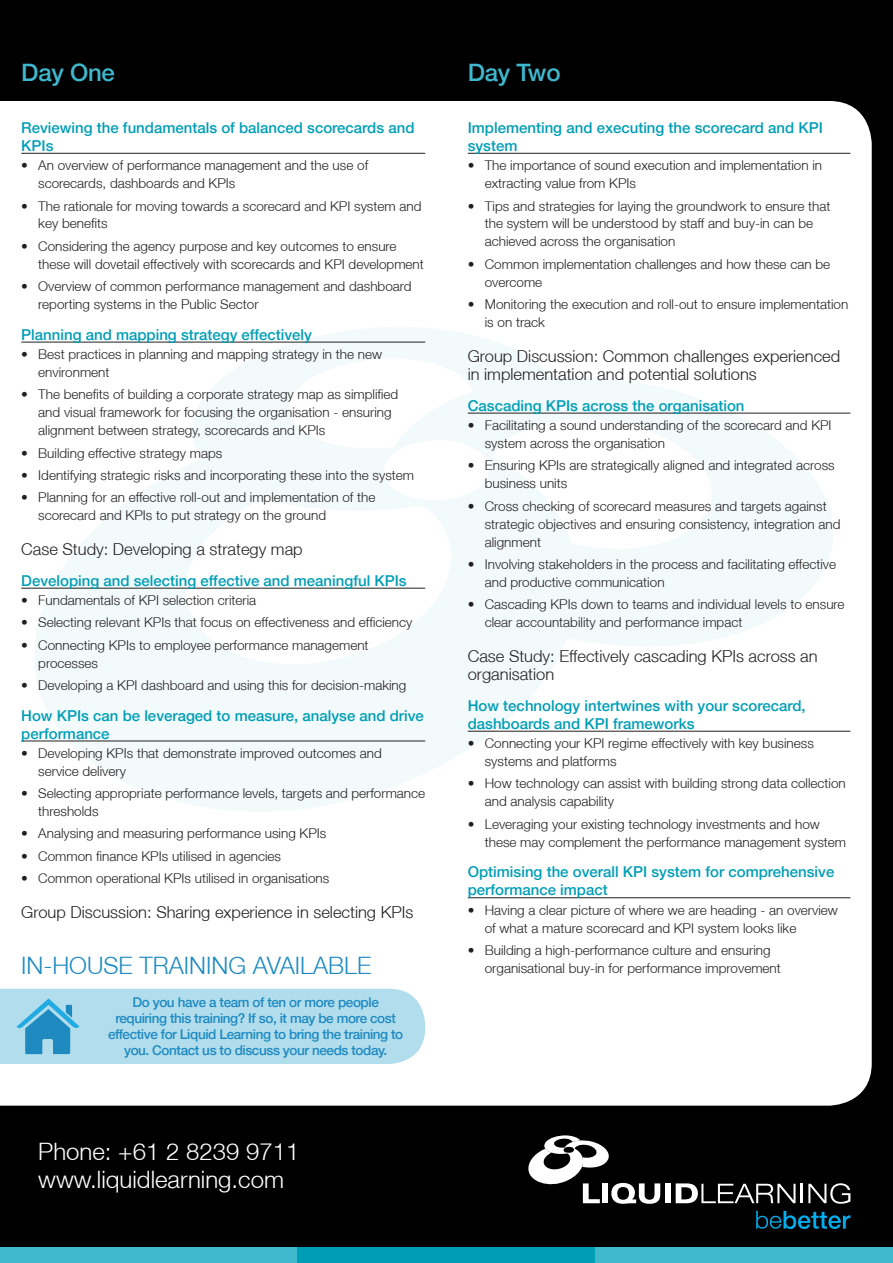
<style>
.page{position:relative;width:893px;height:1263px;background:#000}
.page>*{position:absolute;margin:0;border:0;box-sizing:border-box;transform-origin:0 0}
.t1{font:300 24px/28.5px "Helvetica Neue";color:#fff}
.t2{font:300 24px "Helvetica Neue";color:#1e8ac0}
.t3{font:500 24px "Helvetica Neue";letter-spacing:-.01em;color:#3fb8ce}
.t4{font:300 16.5px/18px "Helvetica Neue";color:#231f20}
.t5{font:500 15px/18px "Helvetica Neue";color:#009eb6}
.t6{font:300 13.5px/18px "Helvetica Neue";color:#231f20}
.t7{font:500 13.5px/16.2px "Helvetica Neue";letter-spacing:-.03em;color:#1e8ac0;text-align:center}
</style>
<div class="page">
<div style="left:0;top:101px;width:872px;height:1005px;background:#fff"></div>
<svg style="left:164px;top:325px;width:388px;height:120px;background:#f8fcfc"></svg>
<svg style="left:26px;top:445px;width:587px;height:368px;background:#f7fbfc"></svg>
<svg style="left:394px;top:366px;width:457px;height:298px;background:#f8fbfc"></svg>
<div style="left:0;top:1247px;width:298px;height:16px;background:#3fb8ce"></div>
<div style="left:298px;top:1247px;width:297px;height:16px;background:#009eb6"></div>
<div style="left:595px;top:1247px;width:298px;height:16px;background:#3fb8ce"></div>
<hr style="left:21px;top:153px;width:404px;height:1px;background:#231f20">
<hr style="left:21px;top:342px;width:404px;height:1px;background:#231f20">
<hr style="left:21px;top:588px;width:404px;height:1px;background:#231f20">
<hr style="left:21px;top:741px;width:404px;height:1px;background:#231f20">
<hr style="left:468px;top:153px;width:382px;height:1px;background:#231f20">
<hr style="left:468px;top:413px;width:382px;height:1px;background:#231f20">
<hr style="left:468px;top:731px;width:382px;height:1px;background:#231f20">
<hr style="left:468px;top:897px;width:382px;height:1px;background:#231f20">
<svg style="left:0;top:989px;width:425px;height:75px;background:#aad9eb"></svg>
<svg style="left:801px;top:1183px;width:49px;height:21px"></svg>
<div style="left:665px;top:1183px;width:6px;height:20px;background:#fff"></div>
<svg style="left:676px;top:1183px;width:119px;height:20px"></svg>
<svg style="left:528px;top:1135px;width:132px;height:69px"></svg>
<svg style="left:756px;top:1211px;width:94px;height:18px"></svg>
<h1 class="t3" style="left:21px;top:58px;width:95px">Day One</h1>
<h1 class="t3" style="left:468px;top:58px;width:94px">Day Two</h1>
<p class="t5" style="left:21px;top:118px;width:395px">Reviewing the fundamentals of balanced scorecards and<br>KPIs</p>
<p class="t6" style="left:38px;top:156px;width:331px;text-indent:-17px">• An overview of performance management and the use of scorecards, dashboards and KPIs</p>
<p class="t6" style="left:38px;top:196px;width:385px;text-indent:-17px">• The rationale for moving towards a scorecard and KPI system and key benefits</p>
<p class="t6" style="left:38px;top:237px;width:387px;text-indent:-17px">• Considering the agency purpose and key outcomes to ensure these will dovetail effectively with scorecards and KPI development</p>
<p class="t6" style="left:38px;top:277px;width:375px;text-indent:-17px">• Overview of common performance management and dashboard reporting systems in the Public Sector</p>
<p class="t5" style="left:21px;top:325px;width:292px">Planning and mapping strategy effectively</p>
<p class="t6" style="left:38px;top:345px;width:345px;text-indent:-17px">• Best practices in planning and mapping strategy in the new environment</p>
<p class="t6" style="left:38px;top:385px;width:362px;text-indent:-17px">• The benefits of building a corporate strategy map as simplified and visual framework for focusing the organisation - ensuring alignment between strategy, scorecards and KPIs</p>
<p class="t6" style="left:21px;top:443px;width:203px">• Building effective strategy maps</p>
<p class="t6" style="left:21px;top:466px;width:394px">• Identifying strategic risks and incorporating these into the system</p>
<p class="t6" style="left:38px;top:488px;width:339px;text-indent:-17px">• Planning for an effective roll-out and implementation of the scorecard and KPIs to put strategy on the ground</p>
<p class="t4" style="left:21px;top:540px;width:283px">Case Study: Developing a strategy map</p>
<p class="t5" style="left:21px;top:571px;width:387px">Developing and selecting effective and meaningful KPIs</p>
<p class="t6" style="left:21px;top:591px;width:237px">• Fundamentals of KPI selection criteria</p>
<p class="t6" style="left:21px;top:613px;width:393px">• Selecting relevant KPIs that focus on effectiveness and efficiency</p>
<p class="t6" style="left:38px;top:635px;width:332px;text-indent:-17px">• Connecting KPIs to employee performance management processes</p>
<p class="t6" style="left:21px;top:676px;width:387px">• Developing a KPI dashboard and using this for decision-making</p>
<p class="t5" style="left:21px;top:706px;width:404px">How KPIs can be leveraged to measure, analyse and drive performance</p>
<p class="t6" style="left:38px;top:744px;width:345px;text-indent:-17px">• Developing KPIs that demonstrate improved outcomes and service delivery</p>
<p class="t6" style="left:38px;top:784px;width:388px;text-indent:-17px">• Selecting appropriate performance levels, targets and performance thresholds</p>
<p class="t6" style="left:21px;top:824px;width:307px">• Analysing and measuring performance using KPIs</p>
<p class="t6" style="left:21px;top:847px;width:261px">• Common finance KPIs utilised in agencies</p>
<p class="t6" style="left:21px;top:869px;width:310px">• Common operational KPIs utilised in organisations</p>
<p class="t4" style="left:21px;top:903px;width:394px">Group Discussion: Sharing experience in selecting KPIs</p>
<p class="t5" style="left:468px;top:118px;width:357px">Implementing and executing the scorecard and KPI system</p>
<p class="t6" style="left:485px;top:156px;width:339px;text-indent:-17px">• The importance of sound execution and implementation in extracting value from KPIs</p>
<p class="t6" style="left:485px;top:196px;width:347px;text-indent:-17px">• Tips and strategies for laying the groundwork to ensure that the system will be understood by staff and buy-in can be achieved across the organisation</p>
<p class="t6" style="left:485px;top:255px;width:347px;text-indent:-17px">• Common implementation challenges and how these can be overcome</p>
<p class="t6" style="left:485px;top:295px;width:365px;text-indent:-17px">• Monitoring the execution and roll-out to ensure implementation is on track</p>
<p class="t4" style="left:468px;top:347px;width:374px">Group Discussion: Common challenges experienced in implementation and potential solutions</p>
<p class="t5" style="left:468px;top:396px;width:278px">Cascading KPIs across the organisation</p>
<p class="t6" style="left:485px;top:416px;width:348px;text-indent:-17px">• Facilitating a sound understanding of the scorecard and KPI system across the organisation</p>
<p class="t6" style="left:485px;top:456px;width:351px;text-indent:-17px">• Ensuring KPIs are strategically aligned and integrated across business units</p>
<p class="t6" style="left:485px;top:496px;width:357px;text-indent:-17px">• Cross checking of scorecard measures and targets against strategic objectives and ensuring consistency, integration and alignment</p>
<p class="t6" style="left:485px;top:555px;width:353px;text-indent:-17px">• Involving stakeholders in the process and facilitating effective and productive communication</p>
<p class="t6" style="left:485px;top:595px;width:361px;text-indent:-17px">• Cascading KPIs down to teams and individual levels to ensure clear accountability and performance impact</p>
<p class="t4" style="left:468px;top:647px;width:351px">Case Study: Effectively cascading KPIs across an organisation</p>
<p class="t5" style="left:468px;top:696px;width:339px">How technology intertwines with your scorecard, dashboards and KPI frameworks</p>
<p class="t6" style="left:485px;top:734px;width:331px;text-indent:-17px">• Connecting your KPI regime effectively with key business systems and platforms</p>
<p class="t6" style="left:485px;top:774px;width:363px;text-indent:-17px">• How technology can assist with building strong data collection and analysis capability</p>
<p class="t6" style="left:485px;top:814px;width:363px;text-indent:-17px">• Leveraging your existing technology investments and how these may complement the performance management system</p>
<p class="t5" style="left:468px;top:863px;width:368px">Optimising the overall KPI system for comprehensive performance impact</p>
<p class="t6" style="left:485px;top:901px;width:355px;text-indent:-17px">• Having a clear picture of where we are heading - an overview of what a mature scorecard and KPI system looks like</p>
<p class="t6" style="left:468px;top:941px;width:304px">• Building a high-performance culture and ensuring</p>
<h1 class="t2" style="left:21px;top:951px;width:352px">IN-HOUSE TRAINING AVAILABLE</h1>
<p class="t6" style="left:485px;top:959px;width:298px">organisational buy-in for performance improvement</p>
<p class="t7" style="left:108px;top:994px;width:297px">Do you have a team of ten or more people requiring this training? If so, it may be more cost effective for Liquid Learning to bring the training to you. Contact us to discuss your needs today.</p>
<h1 class="t1" style="left:38px;top:1136px;width:263px">Phone: +61 2 8239 9711 www.liquidlearning.com</h1>
</div>
